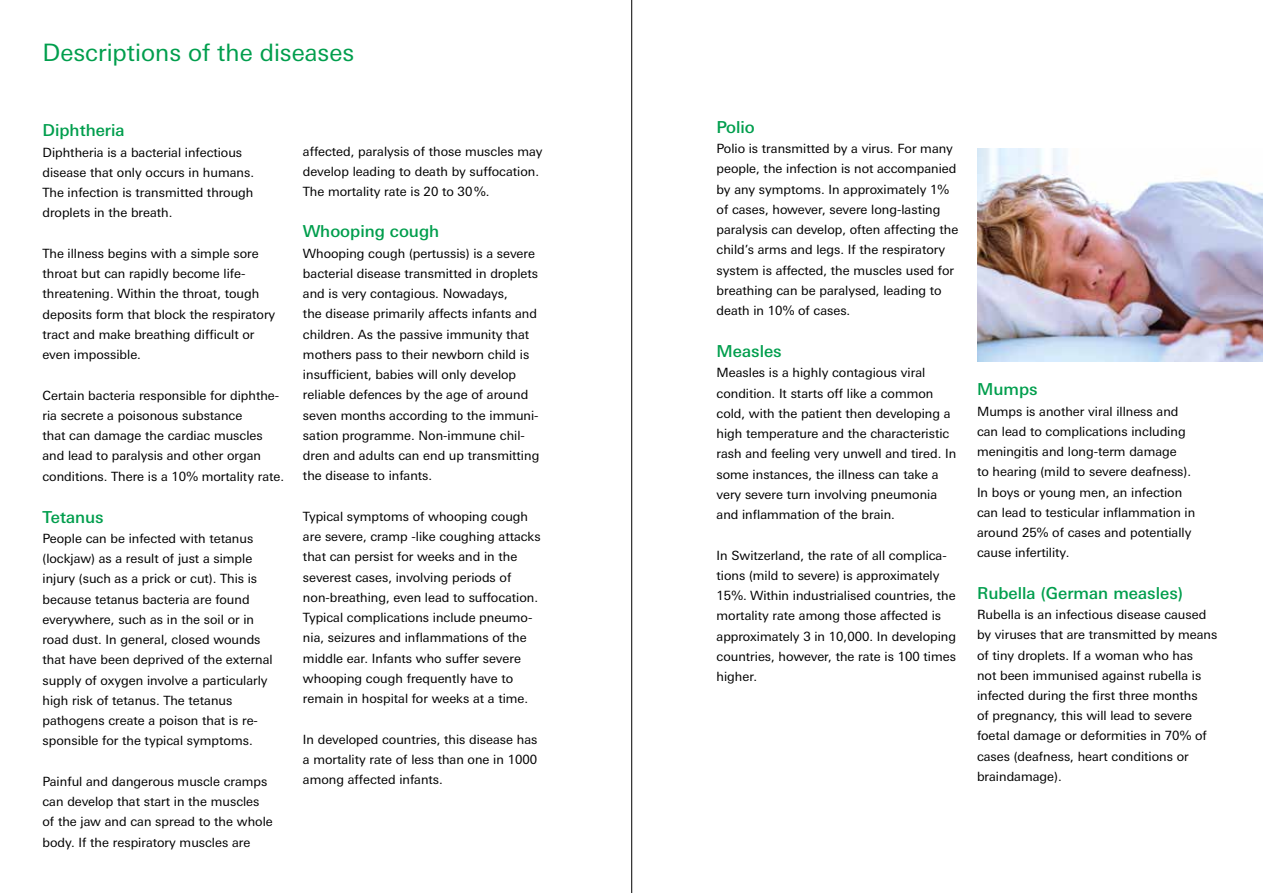
<style>
.page{position:relative;width:1263px;height:893px;background:#fff}
.page>*{position:absolute;margin:0;border:0;box-sizing:border-box;transform-origin:0 0}
.t1{font:24px "Linotype Univers Basic";color:#009e4d}
.t2{font:500 16.5px "Linotype Univers Basic";color:#009e4d}
.t3{font:12.75px/20.2px "Linotype Univers Basic";color:#000}
</style>
<div class="page">
<img style="left:977px;top:149px;width:286px;height:212px">
<hr style="left:631px;top:0;width:1px;height:893px;background:#000">
<h1 class="t1" style="left:43px;top:39px;width:313px">Descriptions of the diseases</h1>
<p class="t2" style="left:43px;top:121px;width:84px">Diphtheria</p>
<p class="t3" style="left:43px;top:142px;width:213px">Diphtheria is a bacterial infectious disease that only occurs in humans.<br>The infection is transmitted through droplets in the breath.</p>
<p class="t3" style="left:43px;top:243px;width:234px">The illness begins with a simple sore throat but can rapidly become life&shy;threatening. Within the throat, tough deposits form that block the respiratory tract and make breathing difficult or even impossible.</p>
<p class="t3" style="left:43px;top:385px;width:243px">Certain bacteria responsible for diphthe&shy;ria secrete a poisonous substance<br>that can damage the cardiac muscles and lead to paralysis and other organ conditions. There is a 10% mortality rate.</p>
<p class="t2" style="left:43px;top:507px;width:63px">Tetanus</p>
<p class="t3" style="left:43px;top:528px;width:232px">People can be infected with tetanus (lockjaw) as a result of just a simple injury (such as a prick or cut). This is because tetanus bacteria are found everywhere, such as in the soil or in road dust. In general, closed wounds that have been deprived of the external supply of oxygen involve a particularly high risk of tetanus. The tetanus pathogens create a poison that is re&shy;sponsible for the typical symptoms.</p>
<p class="t3" style="left:43px;top:771px;width:232px">Painful and dangerous muscle cramps can develop that start in the muscles of the jaw and can spread to the whole body. If the respiratory muscles are</p>
<p class="t3" style="left:303px;top:141px;width:241px">affected, paralysis of those muscles may develop leading to death by suffocation.<br>The mortality rate is 20 to 30%.</p>
<p class="t2" style="left:303px;top:222px;width:138px">Whooping cough</p>
<p class="t3" style="left:303px;top:243px;width:238px">Whooping cough (pertussis) is a severe bacterial disease transmitted in droplets and is very contagious. Nowadays,<br>the disease primarily affects infants and children. As the passive immunity that mothers pass to their newborn child is insufficient, babies will only develop reliable defences by the age of around seven months according to the immuni&shy;sation programme. Non-immune chil&shy;dren and adults can end up transmitting the disease to infants.</p>
<p class="t3" style="left:303px;top:506px;width:239px">Typical symptoms of whooping cough are severe, cramp -like coughing attacks that can persist for weeks and in the severest cases, involving periods of non-breathing, even lead to suffocation.<br>Typical complications include pneumo&shy;nia, seizures and inflammations of the middle ear. Infants who suffer severe whooping cough frequently have to remain in hospital for weeks at a time.</p>
<p class="t3" style="left:303px;top:729px;width:236px;text-align:justify">In developed countries, this disease has a mortality rate of less than one in 1000 among affected infants.</p>
<p class="t2" style="left:716px;top:117px;width:40px">Polio</p>
<p class="t3" style="left:716px;top:138px;width:243px">Polio is transmitted by a virus. For many people, the infection is not accompanied by any symptoms. In approximately 1% of cases, however, severe long-lasting paralysis can develop, often affecting the child’s arms and legs. If the respiratory system is affected, the muscles used for breathing can be paralysed, leading to death in 10% of cases.</p>
<p class="t2" style="left:716px;top:341px;width:67px">Measles</p>
<p class="t3" style="left:716px;top:363px;width:241px">Measles is a highly contagious viral condition. It starts off like a common cold, with the patient then developing a high temperature and the characteristic rash and feeling very unwell and tired. In some instances, the illness can take a very severe turn involving pneumonia and inflammation of the brain.</p>
<p class="t3" style="left:716px;top:545px;width:241px">In Switzerland, the rate of all complica&shy;tions (mild to severe) is approximately 15%. Within industrialised countries, the mortality rate among those affected is approximately 3 in 10,000. In developing countries, however, the rate is 100 times higher.</p>
<p class="t2" style="left:977px;top:380px;width:62px">Mumps</p>
<p class="t3" style="left:977px;top:401px;width:220px">Mumps is another viral illness and can lead to complications including meningitis and long-term damage<br>to hearing (mild to severe deafness).<br>In boys or young men, an infection can lead to testicular inflammation in around 25% of cases and potentially cause infertility.</p>
<p class="t2" style="left:977px;top:583px;width:207px">Rubella (German measles)</p>
<p class="t3" style="left:977px;top:604px;width:242px">Rubella is an infectious disease caused by viruses that are transmitted by means of tiny droplets. If a woman who has<br>not been immunised against rubella is infected during the first three months<br>of pregnancy, this will lead to severe foetal damage or deformities in 70% of cases (deafness, heart conditions or braindamage).</p>
</div>
